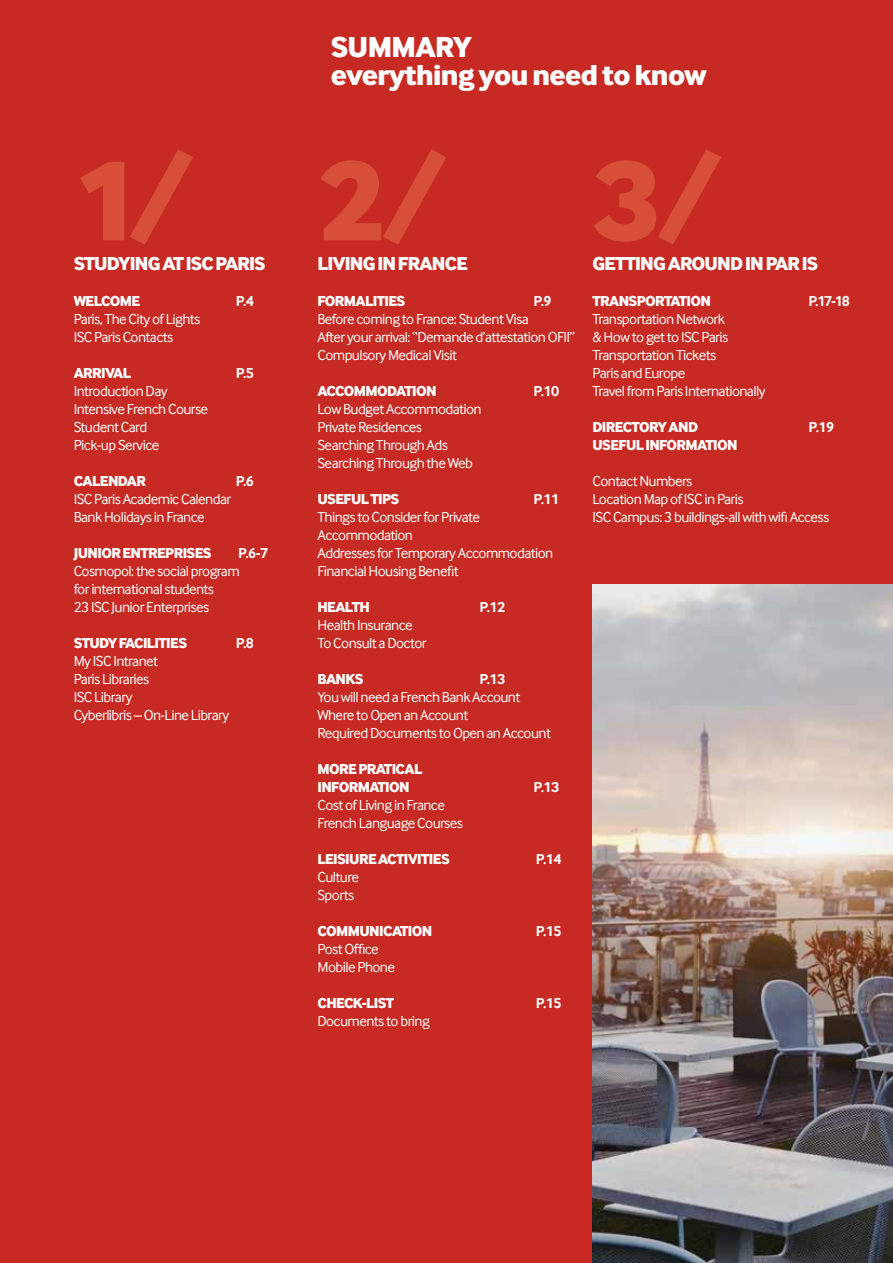
<style>
.page{position:relative;width:893px;height:1263px;background:#c62a22}
.page>*{position:absolute;margin:0;border:0;box-sizing:border-box;transform-origin:0 0}
.t1{font:800 118.5px "Inter Face";color:#d74f38}
.t2{font:800 30px/28.5px "Inter Face";letter-spacing:-.02em;color:#fff}
.t3{font:800 19.5px "Inter Face";letter-spacing:-.04em;color:#fff}
.t4{font:15px/18px "Inter Face";letter-spacing:-.04em;color:#fff}
.t5{font:800 15px/18px "Inter Face";letter-spacing:-.04em;color:#fff}
.t6{font:700 15px "Inter Face";letter-spacing:-.04em;color:#fff}
</style>
<div class="page">
<img style="left:592px;top:584px;width:301px;height:679px">
<h1 class="t1" style="left:74px;top:129px;width:121px">1/</h1>
<h3 class="t3" style="left:74px;top:251px;width:193px">STUDYING AT ISC PARIS</h3>
<p class="t5" style="left:74px;top:291px;width:68px">WELCOME</p>
<p class="t6" style="left:236px;top:292px;width:20px">P.4</p>
<p class="t4" style="left:74px;top:310px;width:128px">Paris, The City of Lights<br>ISC Paris Contacts</p>
<p class="t5" style="left:74px;top:363px;width:59px">ARRIVAL</p>
<p class="t6" style="left:236px;top:364px;width:20px">P.5</p>
<p class="t4" style="left:74px;top:382px;width:136px">Introduction Day<br>Intensive French Course<br>Student Card<br>Pick-up Service</p>
<p class="t5" style="left:74px;top:471px;width:74px">CALENDAR</p>
<p class="t6" style="left:236px;top:472px;width:20px">P.6</p>
<p class="t4" style="left:74px;top:490px;width:159px">ISC Paris Academic Calendar<br>Bank Holidays in France</p>
<p class="t5" style="left:74px;top:543px;width:139px">JUNIOR ENTREPRISES</p>
<p class="t6" style="left:238px;top:544px;width:32px">P.6-7</p>
<p class="t4" style="left:74px;top:562px;width:168px">Cosmopol: the social program for international students<br>23 ISC Junior Enterprises</p>
<p class="t5" style="left:74px;top:633px;width:115px">STUDY FACILITIES</p>
<p class="t6" style="left:236px;top:634px;width:20px">P.8</p>
<p class="t4" style="left:74px;top:652px;width:157px">My ISC Intranet<br>Paris Libraries<br>ISC Library<br>Cyberlibris – On-Line Library</p>
<h2 class="t2" style="left:331px;top:32px;width:378px">SUMMARY<br>everything you need to know</h2>
<h1 class="t1" style="left:317px;top:129px;width:405px">2/ 3/</h1>
<h3 class="t3" style="left:317px;top:251px;width:152px">LIVING IN FRANCE</h3>
<p class="t5" style="left:317px;top:291px;width:89px">FORMALITIES</p>
<p class="t6" style="left:533px;top:292px;width:20px">P.9</p>
<p class="t4" style="left:317px;top:310px;width:259px">Before coming to France: Student Visa<br>After your arrival: “Demande d’attestation OFII”<br>Compulsory Medical Visit</p>
<p class="t5" style="left:317px;top:381px;width:121px">ACCOMMODATION</p>
<p class="t6" style="left:533px;top:382px;width:27px">P.10</p>
<p class="t4" style="left:317px;top:400px;width:166px">Low Budget Accommodation<br>Private Residences<br>Searching Through Ads<br>Searching Through the Web</p>
<p class="t5" style="left:317px;top:489px;width:83px">USEFUL TIPS</p>
<p class="t6" style="left:533px;top:490px;width:27px">P.11</p>
<p class="t4" style="left:317px;top:508px;width:237px">Things to Consider for Private<br>Accommodation<br>Addresses for Temporary Accommodation<br>Financial Housing Benefit</p>
<p class="t5" style="left:317px;top:597px;width:54px">HEALTH</p>
<p class="t6" style="left:479px;top:598px;width:27px">P.12</p>
<p class="t4" style="left:317px;top:616px;width:111px">Health Insurance<br>To Consult a Doctor</p>
<p class="t5" style="left:317px;top:669px;width:48px">BANKS</p>
<p class="t6" style="left:479px;top:670px;width:27px">P.13</p>
<p class="t4" style="left:317px;top:688px;width:235px">You will need a French Bank Account<br>Where to Open an Account<br>Required Documents to Open an Account</p>
<p class="t5" style="left:317px;top:759px;width:106px">MORE PRATICAL<br>INFORMATION</p>
<p class="t6" style="left:533px;top:778px;width:27px">P.13</p>
<p class="t4" style="left:317px;top:796px;width:147px">Cost of Living in France<br>French Language Courses</p>
<p class="t5" style="left:317px;top:849px;width:134px">LEISIURE ACTIVITIES</p>
<p class="t6" style="left:536px;top:850px;width:27px">P.14</p>
<p class="t4" style="left:317px;top:868px;width:43px">Culture<br>Sports</p>
<p class="t5" style="left:317px;top:921px;width:116px">COMMUNICATION</p>
<p class="t6" style="left:536px;top:922px;width:27px">P.15</p>
<p class="t4" style="left:317px;top:940px;width:79px">Post Office<br>Mobile Phone</p>
<p class="t5" style="left:317px;top:993px;width:78px">CHECK-LIST</p>
<p class="t6" style="left:536px;top:994px;width:27px">P.15</p>
<p class="t4" style="left:317px;top:1012px;width:114px">Documents to bring</p>
<h3 class="t3" style="left:592px;top:251px;width:227px">GETTING AROUND IN PAR IS</h3>
<p class="t5" style="left:592px;top:291px;width:120px">TRANSPORTATION</p>
<p class="t6" style="left:808px;top:292px;width:43px">P.17-18</p>
<p class="t4" style="left:592px;top:310px;width:174px">Transportation Network<br>&amp; How to get to ISC Paris<br>Transportation Tickets<br>Paris and Europe<br>Travel from Paris Internationally</p>
<p class="t5" style="left:592px;top:417px;width:107px">DIRECTORY AND</p>
<p class="t6" style="left:808px;top:418px;width:27px">P.19</p>
<p class="t5" style="left:592px;top:435px;width:147px">USEFUL INFORMATION</p>
<p class="t4" style="left:592px;top:472px;width:238px">Contact Numbers<br>Location Map of ISC in Paris<br>ISC Campus: 3 buildings-all with wifi Access</p>
</div>
